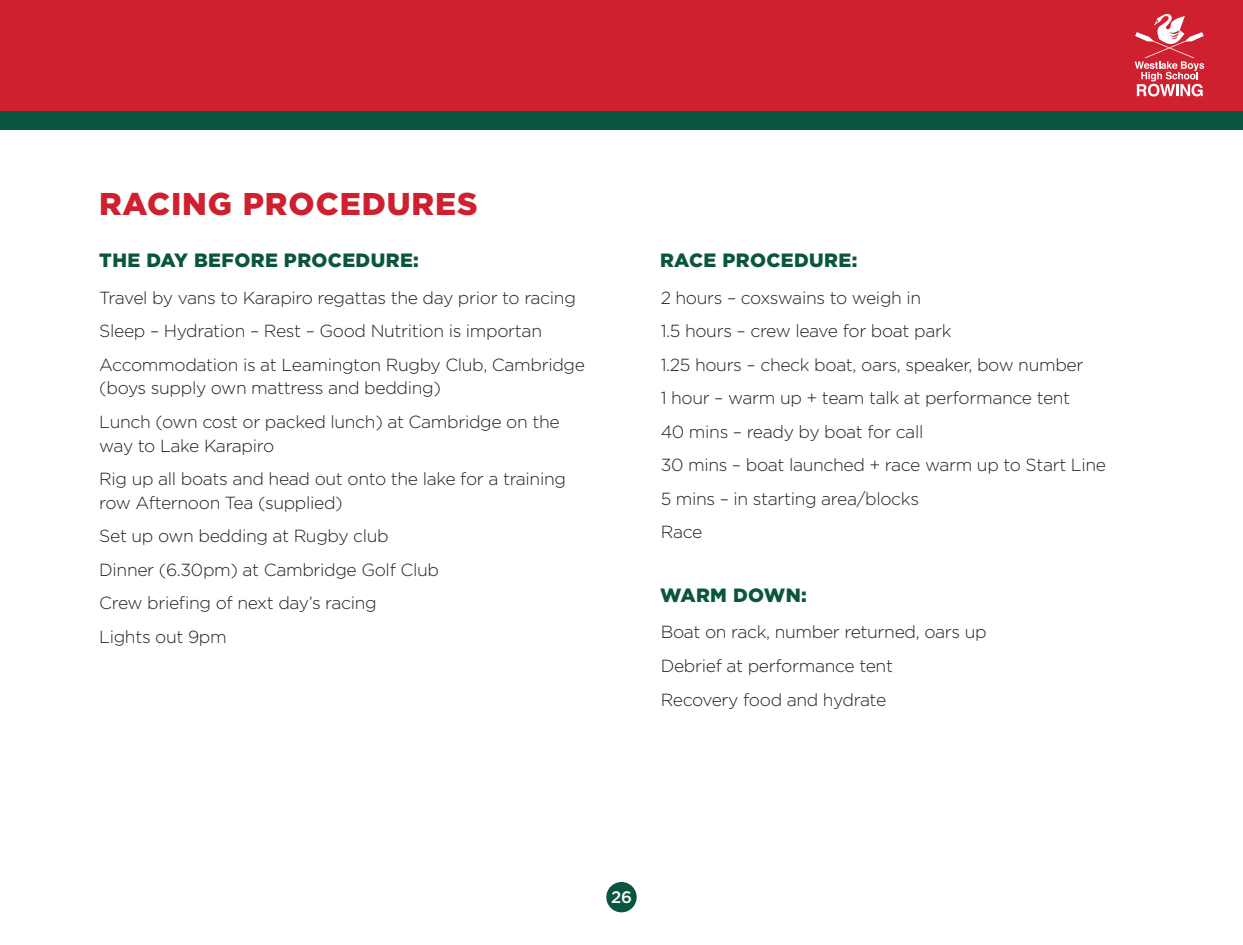
<style>
.page{position:relative;width:1243px;height:945px;background:#fff}
.page>*{position:absolute;margin:0;border:0;box-sizing:border-box;transform-origin:0 0}
.t1{font:900 31.5px "Gotham";letter-spacing:.03em;color:#cf202f}
.t2{font:900 19.25px "Gotham";letter-spacing:.02em;color:#095540}
.body_copy_9_5pt{font:300 17.5px/23.6px "Gotham";letter-spacing:-.02em;color:#231f20}
.t3{font:500 16.62px "Gotham";color:#fff}
</style>
<div class="page">
<div style="left:606px;top:882px;width:30px;height:30px;background:#095540;border-radius:50%"></div>
<div style="left:0;top:82px;width:1242px;height:48px;background:#095540"></div>
<div style="left:0;top:0;width:1242px;height:110px;background:#cf202f"></div>
<svg style="left:1134px;top:14px;width:69px;height:82px"></svg>
<p class="t1" style="left:99px;top:182px;width:380px">RACING PROCEDURES</p>
<p class="t2" style="left:99px;top:247px;width:321px">THE DAY BEFORE PROCEDURE:</p>
<p class="t2" style="left:660px;top:247px;width:198px">RACE PROCEDURE:</p>
<p class="body_copy_9_5pt" style="left:99px;top:285px;width:478px">Travel by vans to Karapiro regattas the day prior to racing</p>
<p class="body_copy_9_5pt" style="left:99px;top:319px;width:444px">Sleep – Hydration – Rest – Good Nutrition is importan</p>
<p class="body_copy_9_5pt" style="left:99px;top:352px;width:487px">Accommodation is at Leamington Rugby Club, Cambridge (boys supply own mattress and bedding)</p>
<p class="body_copy_9_5pt" style="left:99px;top:409px;width:462px">Lunch (own cost or packed lunch) at Cambridge on the way to Lake Karapiro</p>
<p class="body_copy_9_5pt" style="left:99px;top:467px;width:468px">Rig up all boats and head out onto the lake for a training row Afternoon Tea (supplied)</p>
<p class="body_copy_9_5pt" style="left:99px;top:524px;width:291px">Set up own bedding at Rugby club</p>
<p class="body_copy_9_5pt" style="left:99px;top:557px;width:341px">Dinner (6.30pm) at Cambridge Golf Club</p>
<p class="body_copy_9_5pt" style="left:99px;top:591px;width:279px">Crew briefing of next day’s racing</p>
<p class="body_copy_9_5pt" style="left:99px;top:624px;width:129px">Lights out 9pm</p>
<p class="body_copy_9_5pt" style="left:660px;top:285px;width:262px">2 hours – coxswains to weigh in</p>
<p class="body_copy_9_5pt" style="left:660px;top:319px;width:292px">1.5 hours – crew leave for boat park</p>
<p class="body_copy_9_5pt" style="left:660px;top:352px;width:424px">1.25 hours – check boat, oars, speaker, bow number</p>
<p class="body_copy_9_5pt" style="left:660px;top:386px;width:411px">1 hour – warm up + team talk at performance tent</p>
<p class="body_copy_9_5pt" style="left:660px;top:419px;width:264px">40 mins – ready by boat for call</p>
<p class="body_copy_9_5pt" style="left:660px;top:453px;width:447px">30 mins – boat launched + race warm up to Start Line</p>
<p class="body_copy_9_5pt" style="left:660px;top:486px;width:260px">5 mins – in starting area/blocks</p>
<p class="body_copy_9_5pt" style="left:660px;top:520px;width:43px">Race</p>
<p class="t2" style="left:660px;top:582px;width:148px">WARM DOWN:</p>
<p class="body_copy_9_5pt" style="left:660px;top:620px;width:327px">Boat on rack, number returned, oars up</p>
<p class="body_copy_9_5pt" style="left:660px;top:654px;width:234px">Debrief at performance tent</p>
<p class="body_copy_9_5pt" style="left:660px;top:687px;width:227px">Recovery food and hydrate</p>
<p class="t3" style="left:611px;top:886px;width:22px">26</p>
</div>
